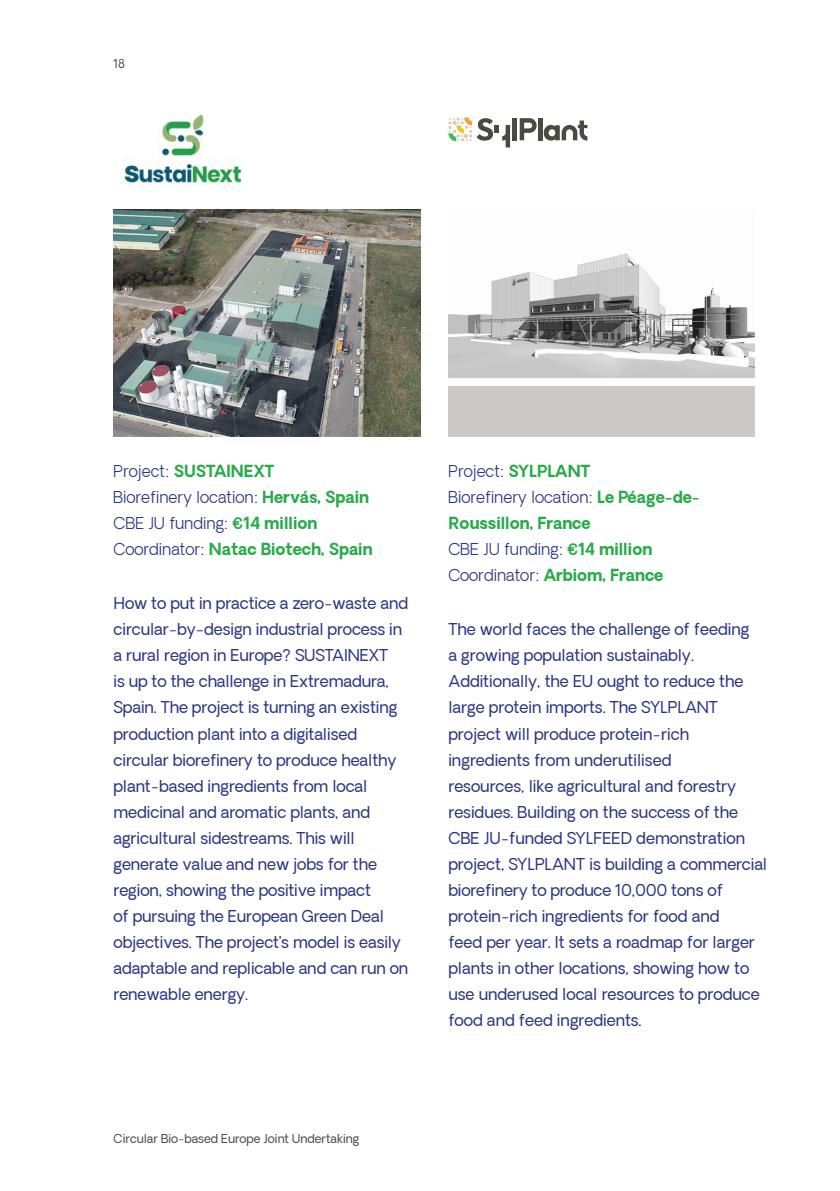
<style>
.page{position:relative;width:840px;height:1191px;background:#fff}
.page>*{position:absolute;margin:0;border:0;box-sizing:border-box;transform-origin:0 0}
.Text{font:16px/26px "Oakes Grotesk";letter-spacing:-.005em;color:#2b3584}
.Text_Projects{font:700 16px/26px "Oakes Grotesk";color:#29ab4a}
.Text_Projects-2{font:300 16px "Oakes Grotesk";color:#2b3584}
.t1{font:12px "Oakes Grotesk";color:#4b4c4d}
.s1{font-weight:300;color:#2b3584}
.s2{font-weight:700;color:#29ab4a}
</style>
<div class="page">
<img style="left:113px;top:210px;width:307px;height:226px">
<div style="left:448px;top:210px;width:306px;height:227px;background:#cdc9c8"></div>
<img style="left:448px;top:210px;width:306px;height:175px">
<hr style="left:512px;top:118px;width:4px;height:22px;background:#4c4940">
<svg style="left:519px;top:118px;width:17px;height:22px"></svg>
<div style="left:537px;top:118px;width:5px;height:22px;background:#4c4940"></div>
<svg style="left:543px;top:121px;width:44px;height:20px"></svg>
<svg style="left:448px;top:118px;width:62px;height:29px"></svg>
<img style="left:124px;top:114px;width:118px;height:71px">
<p class="t1" style="left:113px;top:56px;width:13px">18</p>
<p class="Text_Projects" style="left:113px;top:458px;width:162px"><span class="s1">Project:</span> SUSTAINEXT</p>
<p class="Text_Projects-2" style="left:113px;top:487px;width:257px">Biorefinery location: <span class="s2">Hervás, Spain</span></p>
<p class="Text_Projects-2" style="left:113px;top:513px;width:205px">CBE JU funding: <span class="s2">€14 million</span></p>
<p class="Text_Projects" style="left:113px;top:536px;width:260px"><span class="s1">Coordinator:</span> Natac Biotech, Spain</p>
<p class="Text" style="left:113px;top:591px;width:296px">How to put in practice a zero- waste and circular- by-design industrial process in a rural region in Europe? SUSTAINEXT<br>is up to the challenge in Extremadura, Spain. The project is turning an existing production plant into a digitalised circular biorefinery to produce healthy plant- based ingredients from local medicinal and aromatic plants, and agricultural sidestreams. This will generate value and new jobs for the region, showing the positive impact<br>of pursuing the European Green Deal objectives. The project’s model is easily adaptable and replicable and can run on renewable energy.</p>
<p class="Text_Projects-2" style="left:448px;top:461px;width:144px">Project: <span class="s2">SYLPLANT</span></p>
<p class="Text_Projects" style="left:448px;top:484px;width:253px"><span class="s1">Biorefinery location:</span> Le Péage-de-<br>Roussillon, France</p>
<p class="Text_Projects-2" style="left:448px;top:539px;width:205px">CBE JU funding: <span class="s2">€14 million</span></p>
<p class="Text_Projects" style="left:448px;top:562px;width:216px"><span class="s1">Coordinator:</span> Arbiom, France</p>
<p class="Text" style="left:448px;top:617px;width:320px">The world faces the challenge of feeding<br>a growing population sustainably.<br>Additionally, the EU ought to reduce the large protein imports. The SYLPLANT project will produce protein- rich ingredients from underutilised<br>resources, like agricultural and forestry residues. Building on the success of the CBE JU- funded SYLFEED demonstration project, SYLPLANT is building a commercial biorefinery to produce 10,000 tons of protein- rich ingredients for food and<br>feed per year. It sets a roadmap for larger plants in other locations, showing how to use underused local resources to produce food and feed ingredients.</p>
<p class="t1" style="left:113px;top:1131px;width:247px">Circular Bio-based Europe Joint Undertaking</p>
</div>
